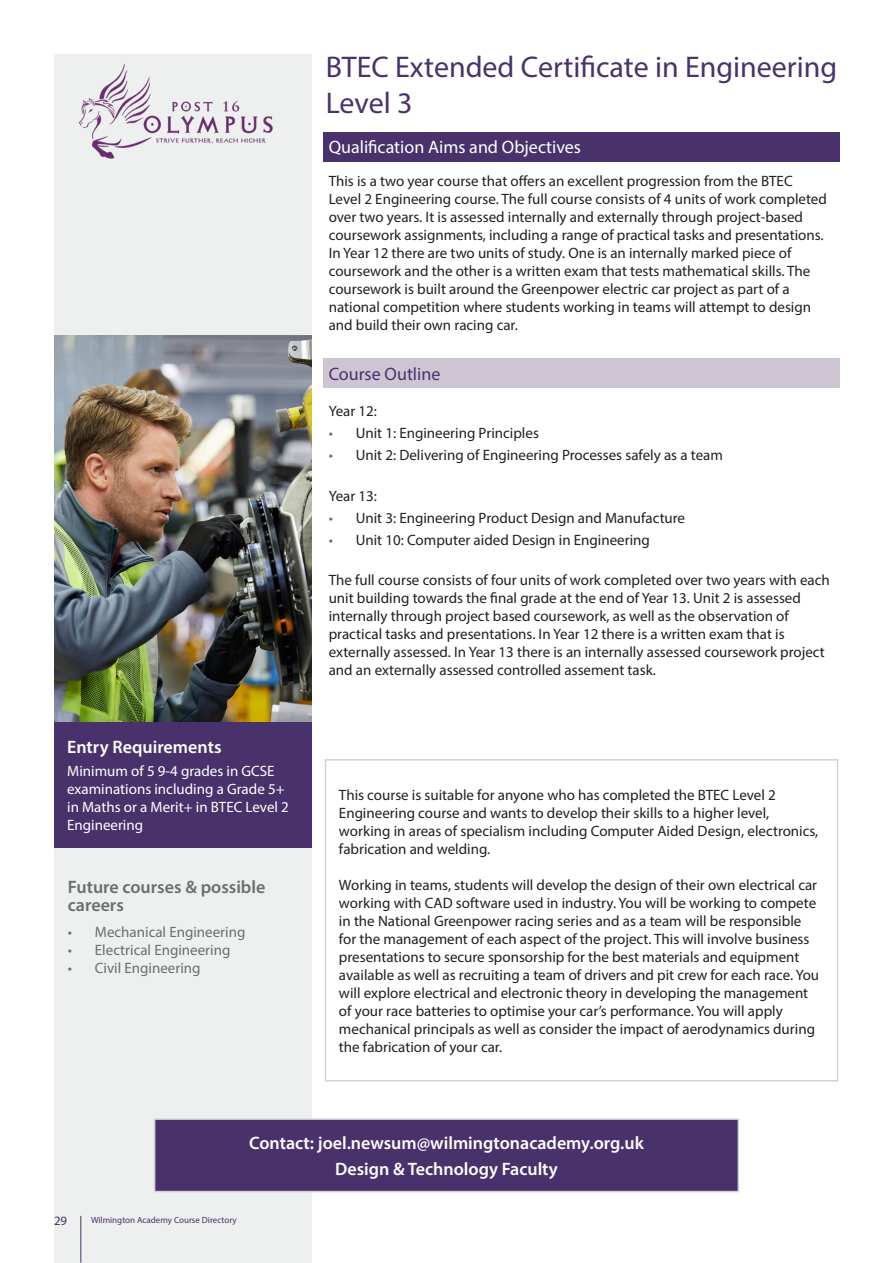
<style>
.page{position:relative;width:893px;height:1263px;background:#fff}
.page>*{position:absolute;margin:0;border:0;box-sizing:border-box;transform-origin:0 0}
.t1{font:30px "Myriad Pro";color:#49326b}
.t2{font:600 18px "Myriad Pro";color:#fff}
.t3{font:18px "Myriad Pro";color:#fff}
.t4{font:600 18px/18px "Myriad Pro";color:#6c6d70}
.t5{font:18px "Myriad Pro";color:#49326b}
.t6{font:15px/18px "Myriad Pro";color:#231f20}
.t7{font:15px/18px "Myriad Pro";color:#fff}
.t8{font:15px "Myriad Pro";color:#6c6d70}
.t9{font:12.75px "Myriad Pro";color:#49326b}
.t10{font:9px "Myriad Pro";color:#49326b}
.s1{color:#6c6d70}
</style>
<div class="page">
<div style="left:54px;top:54px;width:257px;height:1209px;background:#eeefef"></div>
<img style="left:78px;top:63px;width:195px;height:96px">
<div style="left:155px;top:1119px;width:583px;height:72px;background:#49326b"></div>
<div style="left:154px;top:1118px;width:585px;height:74px;border:2px solid #d1d2d4"></div>
<div style="left:325px;top:759px;width:513px;height:322px;border:2px solid #d1d2d4"></div>
<div style="left:54px;top:721px;width:258px;height:127px;background:#49326b"></div>
<div style="left:323px;top:132px;width:516px;height:30px;background:#49326b"></div>
<div style="left:323px;top:358px;width:516px;height:30px;background:#cec5d2"></div>
<img style="left:54px;top:336px;width:258px;height:385px">
<hr style="left:80px;top:1216px;width:1px;height:46px;background:#49326b">
<p class="t1" style="left:326px;top:48px;width:513px">BTEC Extended Certificate in Engineering</p>
<p class="t1" style="left:326px;top:84px;width:88px">Level 3</p>
<p class="t2" style="left:67px;top:736px;width:156px">Entry Requirements</p>
<p class="t7" style="left:67px;top:761px;width:223px">Minimum of 5 9-4 grades in GCSE examinations including a Grade 5+ in Maths or a Merit+ in BTEC Level 2<br>Engineering</p>
<p class="t4" style="left:68px;top:877px;width:199px">Future courses &amp; possible careers</p>
<p class="t8" style="left:68px;top:923px;width:179px">• Mechanical Engineering</p>
<p class="t8" style="left:68px;top:941px;width:164px">• Electrical Engineering</p>
<p class="t8" style="left:68px;top:959px;width:134px">• Civil Engineering</p>
<p class="t3" style="left:329px;top:136px;width:254px">Qualification Aims and Objectives</p>
<p class="t6" style="left:329px;top:171px;width:500px">This is a two year course that offers an excellent progression from the BTEC Level 2 Engineering course. The full course consists of 4 units of work completed over two years. It is assessed internally and externally through project-based coursework assignments, including a range of practical tasks and presentations.<br>In Year 12 there are two units of study. One is an internally marked piece of coursework and the other is a written exam that tests mathematical skills. The coursework is built around the Greenpower electric car project as part of a national competition where students working in teams will attempt to design and build their own racing car.</p>
<p class="t5" style="left:329px;top:362px;width:113px">Course Outline</p>
<p class="t6" style="left:329px;top:402px;width:50px">Year 12:</p>
<p class="t6" style="left:329px;top:424px;width:212px"><span class="s1">•</span> Unit 1: Engineering Principles</p>
<p class="t6" style="left:329px;top:446px;width:396px"><span class="s1">•</span> Unit 2: Delivering of Engineering Processes safely as a team</p>
<p class="t6" style="left:329px;top:486px;width:50px">Year 13:</p>
<p class="t6" style="left:329px;top:509px;width:358px"><span class="s1">•</span> Unit 3: Engineering Product Design and Manufacture</p>
<p class="t6" style="left:329px;top:531px;width:323px"><span class="s1">•</span> Unit 10: Computer aided Design in Engineering</p>
<p class="t6" style="left:329px;top:571px;width:503px">The full course consists of four units of work completed over two years with each</p>
<p class="t6" style="left:329px;top:589px;width:474px">unit building towards the final grade at the end of Year 13. Unit 2 is assessed</p>
<p class="t6" style="left:329px;top:607px;width:498px">internally through project based coursework, as well as the observation of practical tasks and presentations. In Year 12 there is a written exam that is externally assessed. In Year 13 there is an internally assessed coursework project and an externally assessed controlled assement task.</p>
<p class="t6" style="left:339px;top:786px;width:481px">This course is suitable for anyone who has completed the BTEC Level 2<br>Engineering course and wants to develop their skills to a higher level, working in areas of specialism including Computer Aided Design, electronics, fabrication and welding.</p>
<p class="t6" style="left:339px;top:876px;width:482px">Working in teams, students will develop the design of their own electrical car working with CAD software used in industry. You will be working to compete in the National Greenpower racing series and as a team will be responsible for the management of each aspect of the project. This will involve business presentations to secure sponsorship for the best materials and equipment available as well as recruiting a team of drivers and pit crew for each race. You will explore electrical and electronic theory in developing the management</p>
<p class="t6" style="left:339px;top:1002px;width:478px">of your race batteries to optimise your car’s performance. You will apply mechanical principals as well as consider the impact of aerodynamics during the fabrication of your car.</p>
<p class="t2" style="left:249px;top:1132px;width:396px">Contact: joel.newsum@wilmingtonacademy.org.uk</p>
<p class="t2" style="left:335px;top:1157px;width:224px">Design &amp; Technology Faculty</p>
<p class="t9" style="left:54px;top:1213px;width:15px">29</p>
<p class="t10" style="left:91px;top:1214px;width:147px">Wilmington Academy Course Directory</p>
</div>
